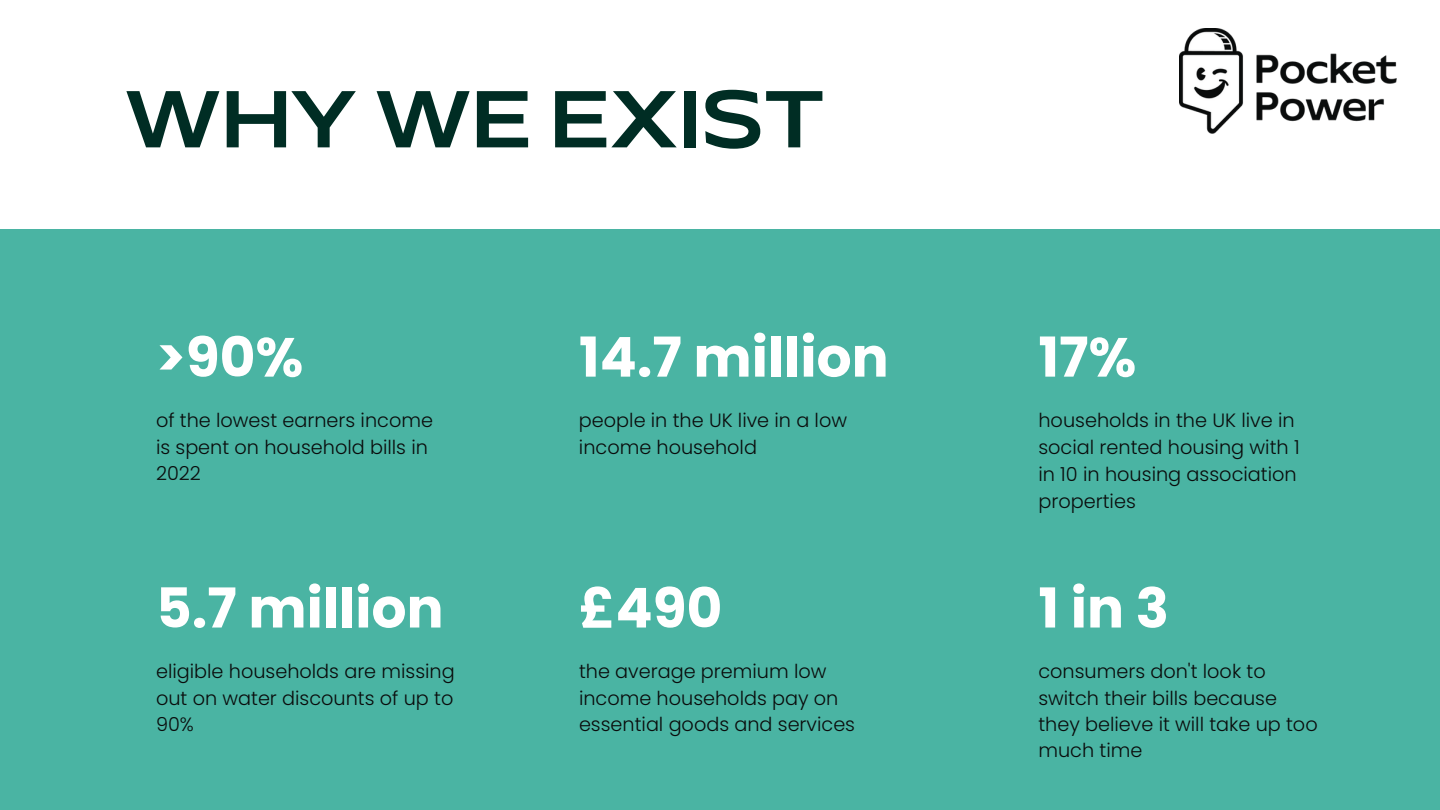
<style>
.page{position:relative;width:1440px;height:810px;background:#fff}
.page>*{position:absolute;margin:0;border:0;box-sizing:border-box;transform-origin:0 0}
.t1{font:75px "Mattone 150";color:#002d24}
.t2{font:700 55px "Poppins";color:#fff}
.t3{font:300 19.3px/27px "Poppins";color:#0a0c0c}
.t4{font:300 19.2px/26.2px "Poppins";color:#0a0c0c}
</style>
<div class="page">
<div style="left:0;top:230px;width:1440px;height:580px;background:#4ab4a3"></div>
<img style="left:1179px;top:29px;width:218px;height:104px">
<p class="t1" style="left:124px;top:89px;width:703px">WHY WE EXIST</p>
<p class="t2" style="left:156px;top:319px;width:149px">&gt;90%</p>
<p class="t4" style="left:156px;top:408px;width:278px">of the lowest earners income is spent on household bills in<br>2022</p>
<p class="t2" style="left:156px;top:570px;width:289px">5.7 million</p>
<p class="t4" style="left:156px;top:658px;width:300px;text-align:justify">eligible households are missing out on water discounts of up to 90%</p>
<p class="t2" style="left:579px;top:319px;width:311px">14.7 million</p>
<p class="t4" style="left:579px;top:408px;width:270px">people in the UK live in a low income household</p>
<p class="t2" style="left:579px;top:570px;width:145px">£490</p>
<p class="t4" style="left:579px;top:658px;width:249px">the average premium low</p>
<p class="t4" style="left:579px;top:685px;width:261px">income households pay on</p>
<p class="t4" style="left:579px;top:711px;width:278px">essential goods and services</p>
<p class="t2" style="left:1038px;top:319px;width:99px">17%</p>
<p class="t3" style="left:1038px;top:407px;width:263px">households in the UK live in social rented housing with 1 in 10 in housing association properties</p>
<p class="t2" style="left:1038px;top:570px;width:132px">1in3</p>
<p class="t4" style="left:1038px;top:658px;width:281px">consumers don't look to switch their bills because they believe it will take up too much time</p>
</div>
